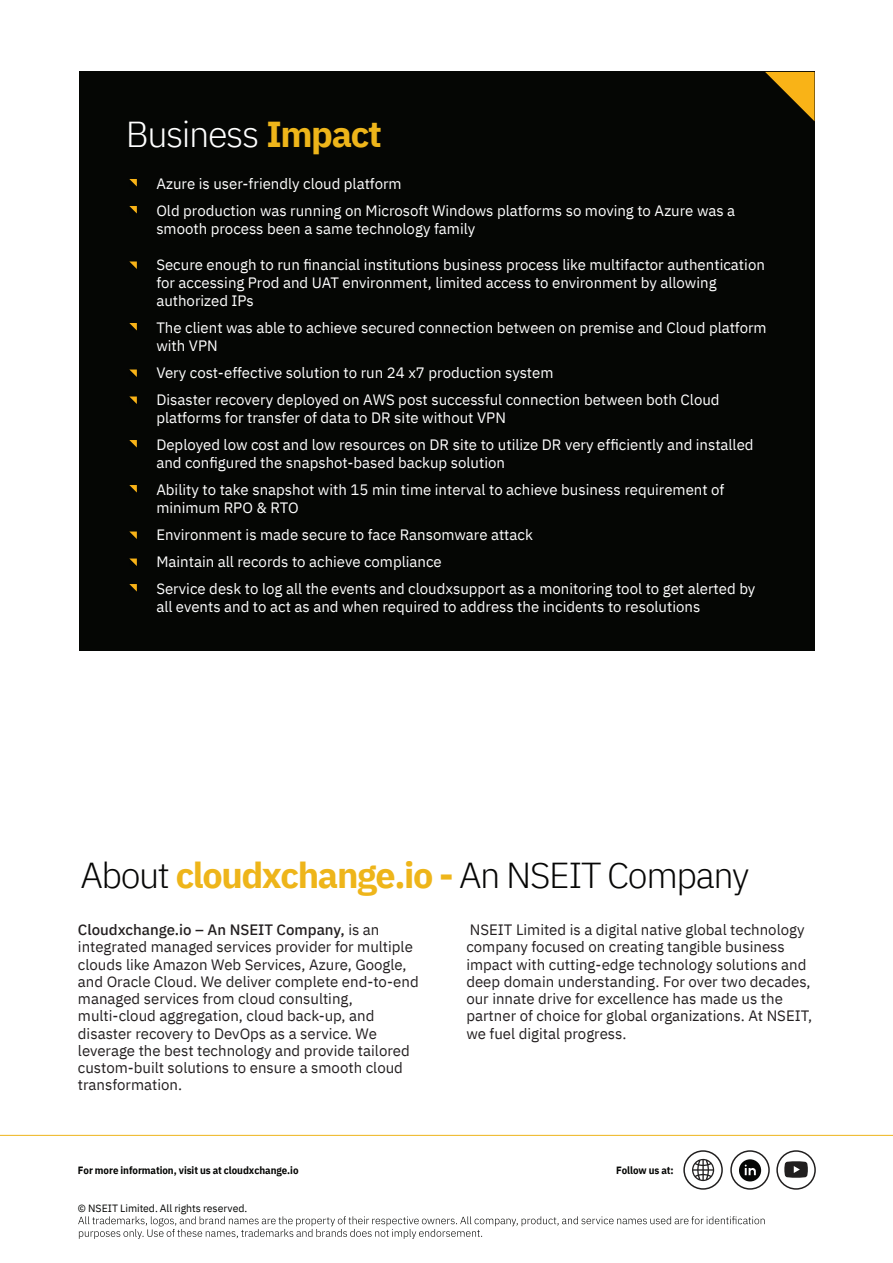
<style>
.page{position:relative;width:893px;height:1263px;background:#fff}
.page>*{position:absolute;margin:0;border:0;box-sizing:border-box;transform-origin:0 0}
.t1{font:300 36px "IBM Plex Sans";letter-spacing:-.04em;color:#070706}
.t2{font:300 36px "IBM Plex Sans";letter-spacing:-.04em;color:#fff}
.t3{font:15px/18px "IBM Plex Sans";color:#fff}
.t4{font:15px/17.2px "IBM Plex Sans";color:#231f20}
.t5{font:700 10.5px "IBM Plex Sans";letter-spacing:-.005em;color:#050604;scale:.93 1}
.t6{font:10.5px "IBM Plex Sans";color:#050604}
.s1{font-weight:700;color:#eeb51a}
.s2{font-weight:500}
</style>
<div class="page">
<hr style="left:0;top:1135px;width:893px;height:1px;background:#eeb41a">
<svg style="left:784px;top:1161px;width:24px;height:17px"></svg>
<svg style="left:739px;top:1159px;width:22px;height:22px"></svg>
<div style="left:776px;top:1150px;width:40px;height:40px;border:2px solid #211f1f;border-radius:50%"></div>
<div style="left:730px;top:1150px;width:40px;height:40px;border:2px solid #211f1f;border-radius:50%"></div>
<svg style="left:78px;top:1216px;width:687px;height:23px"></svg>
<div style="left:683px;top:1150px;width:40px;height:40px;border:2px solid #211f1f;border-radius:50%"></div>
<svg style="left:692px;top:1159px;width:22px;height:22px"></svg>
<div style="left:79px;top:72px;width:735px;height:579px;background:#050604"></div>
<svg style="left:765px;top:72px;width:49px;height:49px"></svg>
<svg style="left:129px;top:179px;width:8px;height:7px"></svg>
<svg style="left:129px;top:206px;width:8px;height:7px"></svg>
<svg style="left:129px;top:261px;width:8px;height:8px"></svg>
<svg style="left:129px;top:323px;width:8px;height:7px"></svg>
<svg style="left:129px;top:369px;width:8px;height:8px"></svg>
<svg style="left:129px;top:396px;width:8px;height:8px"></svg>
<svg style="left:129px;top:440px;width:8px;height:7px"></svg>
<svg style="left:129px;top:485px;width:8px;height:7px"></svg>
<svg style="left:129px;top:531px;width:8px;height:8px"></svg>
<svg style="left:129px;top:558px;width:8px;height:8px"></svg>
<svg style="left:129px;top:584px;width:8px;height:7px"></svg>
<h1 class="t2" style="left:126px;top:108px;width:258px">Business <span class="s1">Impact</span></h1>
<p class="t3" style="left:129px;top:173px;width:274px">• Azure is user-friendly cloud platform</p>
<p class="t3" style="left:156px;top:200px;width:580px;text-indent:-27px">• Old production was running on Microsoft Windows platforms so moving to Azure was a smooth process been a same technology family</p>
<p class="t3" style="left:156px;top:254px;width:610px;text-indent:-27px">• Secure enough to run financial institutions business process like multifactor authentication for accessing Prod and UAT environment, limited access to environment by allowing authorized IPs</p>
<p class="t3" style="left:156px;top:317px;width:612px;text-indent:-27px">• The client was able to achieve secured connection between on premise and Cloud platform with VPN</p>
<p class="t3" style="left:129px;top:362px;width:426px">• Very cost-effective solution to run 24 x7 production system</p>
<p class="t3" style="left:156px;top:389px;width:565px;text-indent:-27px">• Disaster recovery deployed on AWS post successful connection between both Cloud platforms for transfer of data to DR site without VPN</p>
<p class="t3" style="left:156px;top:434px;width:599px;text-indent:-27px">• Deployed low cost and low resources on DR site to utilize DR very efficiently and installed and configured the snapshot-based backup solution</p>
<p class="t3" style="left:156px;top:479px;width:570px;text-indent:-27px">• Ability to take snapshot with 15 min time interval to achieve business requirement of minimum RPO &amp; RTO</p>
<p class="t3" style="left:129px;top:524px;width:405px">• Environment is made secure to face Ransomware attack</p>
<p class="t3" style="left:129px;top:551px;width:314px">• Maintain all records to achieve compliance</p>
<p class="t3" style="left:156px;top:578px;width:601px;text-indent:-27px">• Service desk to log all the events and cloudxsupport as a monitoring tool to get alerted by all events and to act as and when required to address the incidents to resolutions</p>
<h1 class="t1" style="left:80px;top:848px;width:671px">About <span class="s1">cloudxchange.io -</span> An NSEIT Company</h1>
<p class="t4" style="left:78px;top:920px;width:342px"><span class="s2">Cloudxchange.io – An NSEIT Company,</span> is an integrated managed services provider for multiple clouds like Amazon Web Services, Azure, Google, and Oracle Cloud. We deliver complete end-to-end managed services from cloud consulting, multi-cloud aggregation, cloud back-up, and disaster recovery to DevOps as a service. We leverage the best technology and provide tailored custom-built solutions to ensure a smooth cloud transformation.</p>
<p class="t4" style="left:466px;top:920px;width:347px">NSEIT Limited is a digital native global technology company focused on creating tangible business impact with cutting-edge technology solutions and deep domain understanding. For over two decades, our innate drive for excellence has made us the partner of choice for global organizations. At NSEIT, we fuel digital progress.</p>
<p class="t5" style="left:78px;top:1161px;width:239px">For more information, visit us at cloudxchange.io</p>
<p class="t5" style="left:616px;top:1161px;width:63px">Follow us at:</p>
<p class="t6" style="left:78px;top:1200px;width:171px">© NSEIT Limited. All rights reserved.</p>
</div>
